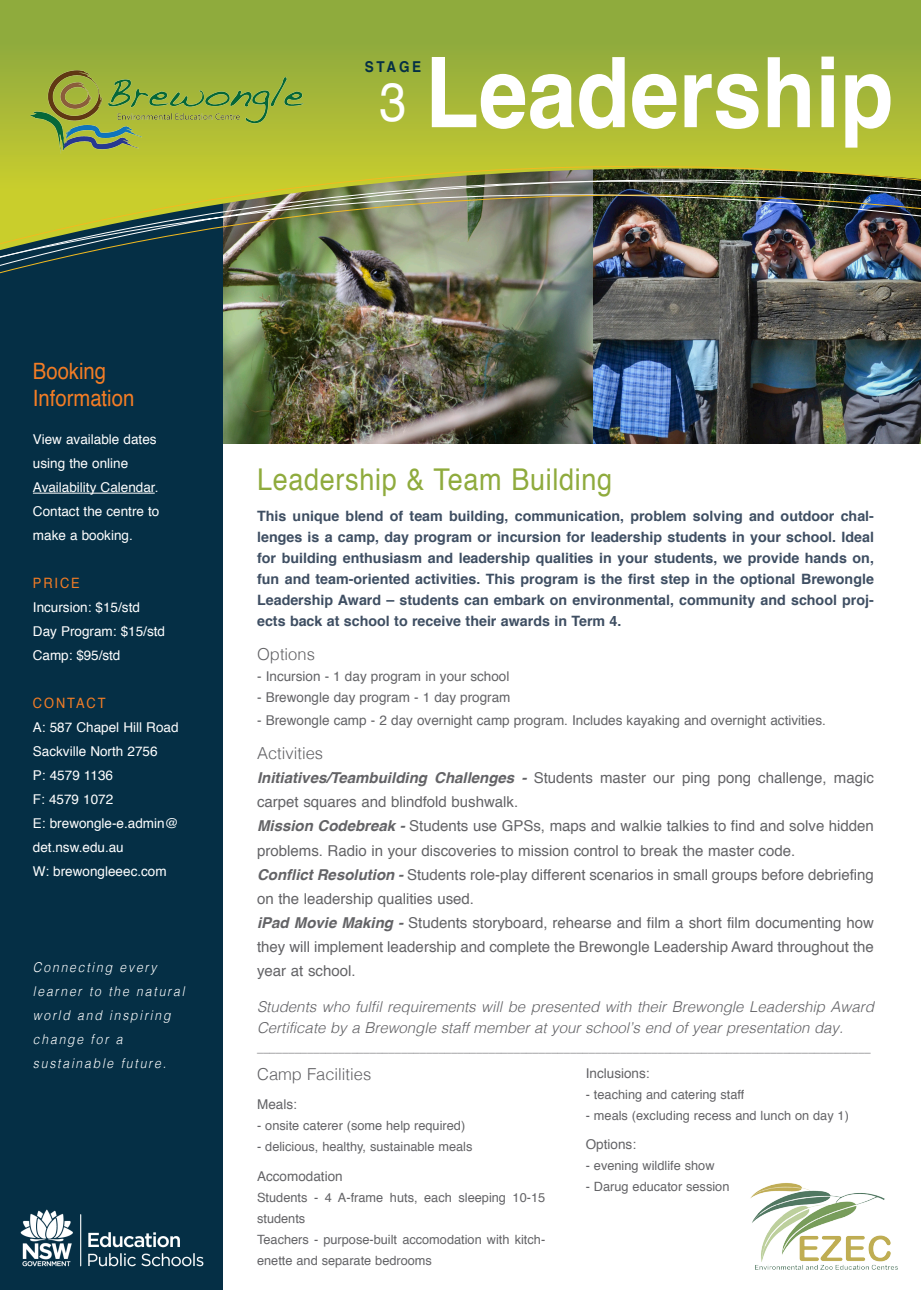
<style>
.page{position:relative;width:921px;height:1290px;background:#fff}
.page>*{position:absolute;margin:0;border:0;box-sizing:border-box;transform-origin:0 0}
.t1{font:700 97.5px "Helvetica";color:#fff;scale:.9 1}
.t2{font:54px "Helvetica";color:#fff;scale:.9 1}
.t3{font:30px "Helvetica";letter-spacing:.025em;color:#8fab3d;scale:.9 1}
.t4{font:22.5px/27.2px "Helvetica";color:#f47d25;scale:.9 1}
.t5{font:300 16.5px "Helvetica";color:#636366}
.t6{font:15px/24px "Helvetica";color:#636366}
.t7{font:italic 300 15px/21px "Helvetica";color:#636366}
.t8{font:700 15px "Helvetica";letter-spacing:.2em;color:#052f45;scale:.9 1}
.t9{font:700 14.25px/21px "Helvetica";color:#3e4e62;text-align:justify}
.t10{font:14.25px "Helvetica";letter-spacing:.15em;color:#f47d25;scale:.9 1}
.t11{font:13.5px/24px "Helvetica";color:#fff}
.t12{font:13.5px "Helvetica";color:#636366}
.t13{font:italic 300 13.5px/24px "Helvetica";letter-spacing:.15em;color:#fff;scale:.9 1}
.t14{font:12.75px/21px "Helvetica";color:#636366}
.t15{font:11.25px "Helvetica";color:#636366}
.s1{font-weight:700;font-style:italic}
</style>
<div class="page">
<img style="left:592px;top:291px;width:328px;height:153px">
<img style="left:223px;top:291px;width:369px;height:153px">
<div style="left:0;top:62px;width:223px;height:1228px;background:#052f45"></div>
<svg style="left:0;top:0;width:920px;height:135px;background:#99b03a"></svg>
<img style="left:0;top:135px;width:920px;height:156px">
<hr style="left:33px;top:493px;width:122px;height:1px;background:#fff">
<img style="left:29px;top:40px;width:344px;height:113px">
<img style="left:20px;top:1209px;width:184px;height:57px">
<img style="left:750px;top:1183px;width:148px;height:87px">
<p class="t8" style="left:365px;top:55px;width:64px">STAGE</p>
<p class="t2" style="left:379px;top:61px;width:32px">3</p>
<p class="t1" style="left:425px;top:14px;width:522px">Leadership</p>
<p class="t4" style="left:33px;top:358px;width:114px">Booking<br>Information</p>
<p class="t11" style="left:33px;top:428px;width:128px">View available dates using the online<br>Availability Calendar.<br>Contact the centre to make a booking.</p>
<p class="t10" style="left:33px;top:572px;width:54px">PRICE</p>
<p class="t11" style="left:33px;top:596px;width:108px">Incursion: $15/std</p>
<p class="t11" style="left:33px;top:620px;width:134px">Day Program: $15/std</p>
<p class="t11" style="left:33px;top:644px;width:89px">Camp: $95/std</p>
<p class="t10" style="left:33px;top:692px;width:82px">CONTACT</p>
<p class="t11" style="left:33px;top:716px;width:147px">A: 587 Chapel Hill Road</p>
<p class="t11" style="left:33px;top:740px;width:126px">Sackville North 2756</p>
<p class="t11" style="left:33px;top:764px;width:82px">P: 4579 1136</p>
<p class="t11" style="left:33px;top:788px;width:82px">F: 4579 1072</p>
<p class="t11" style="left:33px;top:812px;width:147px">E: brewongle-e.admin@ det.nsw.edu.au</p>
<p class="t11" style="left:33px;top:860px;width:135px">W: brewongleeec.com</p>
<p class="t13" style="left:33px;top:954px;width:170px">Connecting every learner to the natural world and inspiring change for a</p>
<p class="t13" style="left:33px;top:1050px;width:149px">sustainable future.</p>
<p class="t3" style="left:257px;top:456px;width:396px">Leadership &amp; Team Building</p>
<p class="t9" style="left:257px;top:505px;width:618px">This unique blend of team building, communication, problem solving and outdoor chal&shy;lenges is a camp, day program or incursion for leadership students in your school. Ideal for building enthusiasm and leadership qualities in your students, we provide hands on, fun and team-oriented activities. This program is the first step in the optional Brewongle Leadership Award – students can embark on environmental, community and school proj&shy;ects back at school to receive their awards in Term 4.</p>
<p class="t5" style="left:257px;top:640px;width:59px">Options</p>
<p class="t12" style="left:257px;top:666px;width:254px">- Incursion - 1 day program in your school</p>
<p class="t12" style="left:257px;top:687px;width:255px">- Brewongle day program - 1 day program</p>
<p class="t12" style="left:257px;top:710px;width:570px">- Brewongle camp - 2 day overnight camp program. Includes kayaking and overnight activities.</p>
<p class="t5" style="left:257px;top:739px;width:68px">Activities</p>
<p class="t6" style="left:257px;top:766px;width:618px"><span class="s1">Initiatives/Teambuilding Challenges -</span> Students master our ping pong challenge, magic carpet squares and blindfold bushwalk.</p>
<p class="t6" style="left:257px;top:814px;width:618px"><span class="s1">Mission Codebreak -</span> Students use GPSs, maps and walkie talkies to find and solve hidden problems. Radio in your discoveries to mission control to break the master code.</p>
<p class="t6" style="left:257px;top:862px;width:618px"><span class="s1">Conflict Resolution -</span> Students role-play different scenarios in small groups before debriefing on the leadership qualities used.</p>
<p class="t6" style="left:257px;top:910px;width:618px;text-align:justify"><span class="s1">iPad Movie Making -</span> Students storyboard, rehearse and film a short film documenting how they will implement leadership and complete the Brewongle Leadership Award throughout the year at school.</p>
<p class="t7" style="left:257px;top:994px;width:618px">Students who fulfil requirements will be presented with their Brewongle Leadership Award<br>Certificate by a Brewongle staff member at your school’s end of year presentation day.</p>
<p class="t15" style="left:257px;top:1039px;width:614px">__________________________________________________________________________________________________</p>
<p class="t5" style="left:257px;top:1060px;width:116px">Camp Facilities</p>
<p class="t12" style="left:257px;top:1093px;width:41px">Meals:</p>
<p class="t14" style="left:257px;top:1115px;width:209px">- onsite caterer (some help required)</p>
<p class="t14" style="left:257px;top:1136px;width:217px">- delicious, healthy, sustainable meals</p>
<p class="t12" style="left:257px;top:1165px;width:87px">Accomodation</p>
<p class="t14" style="left:257px;top:1187px;width:289px">Students - 4 A-frame huts, each sleeping 10-15 students</p>
<p class="t14" style="left:257px;top:1229px;width:289px">Teachers - purpose-built accomodation with kitch&shy;enette and separate bedrooms</p>
<p class="t12" style="left:585px;top:1063px;width:65px">Inclusions:</p>
<p class="t14" style="left:585px;top:1084px;width:160px">- teaching and catering staff</p>
<p class="t14" style="left:585px;top:1105px;width:264px">- meals (excluding recess and lunch on day 1)</p>
<p class="t12" style="left:585px;top:1133px;width:52px">Options:</p>
<p class="t14" style="left:585px;top:1155px;width:130px">- evening wildlife show</p>
<p class="t14" style="left:585px;top:1176px;width:145px">- Darug educator session</p>
</div>
